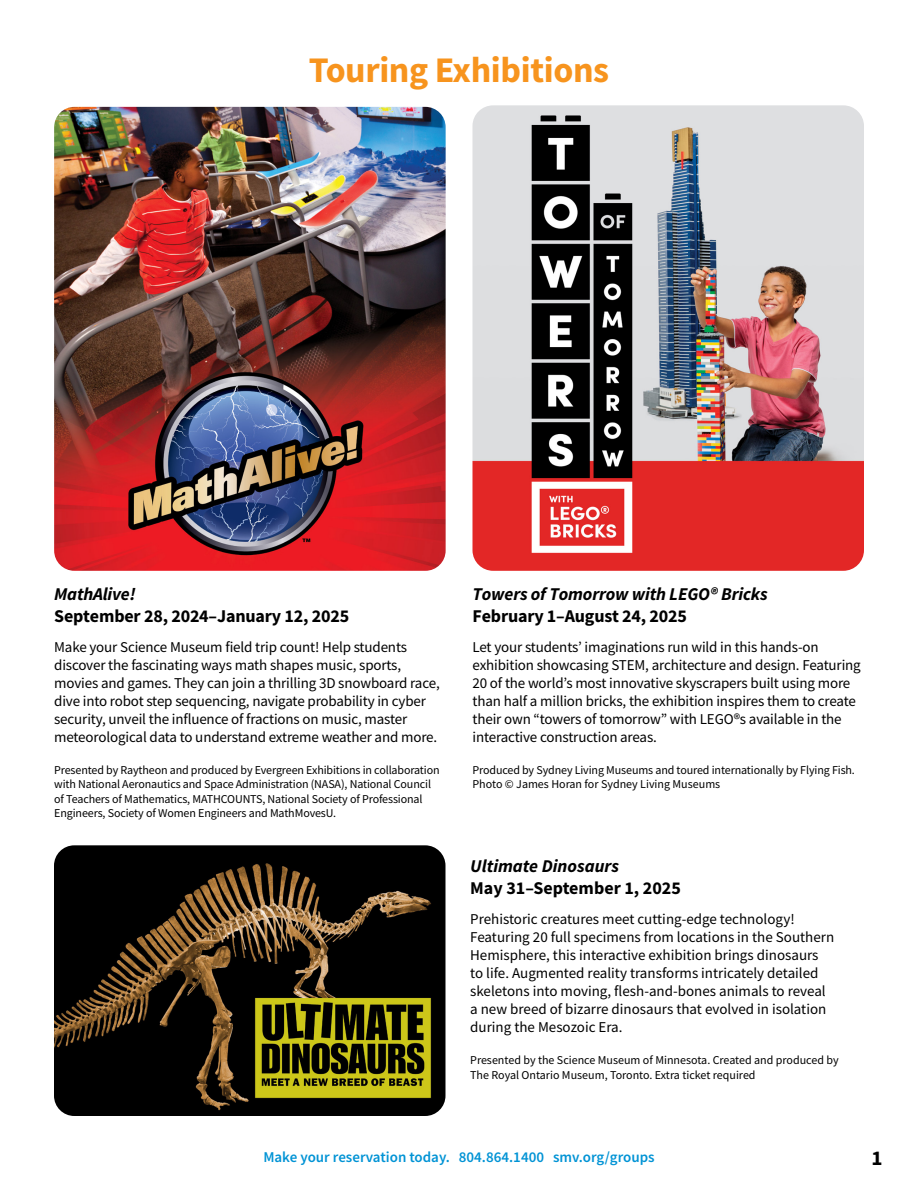
<style>
.page{position:relative;width:918px;height:1188px;background:#fff}
.page>*{position:absolute;margin:0;border:0;box-sizing:border-box;transform-origin:0 0}
.t1{font:700 36px "Source Sans Pro";letter-spacing:-.01em;color:#f7941e}
.t2{font:700 21px "Source Sans Pro";color:#000}
.t3{font:700 18px "Source Sans Pro";letter-spacing:-.01em;color:#000}
.t4{font:italic 700 18px "Source Sans Pro";letter-spacing:-.01em;color:#000}
.t5{font:15px/18px "Source Sans Pro";letter-spacing:-.01em;color:#000}
.t6{font:600 15px "Source Sans Pro";color:#0093d5}
.t7{font:12px/14.4px "Source Sans Pro";letter-spacing:-.01em;color:#000}
</style>
<div class="page">
<img style="left:54px;top:107px;width:392px;height:464px">
<img style="left:472px;top:105px;width:392px;height:466px">
<img style="left:54px;top:845px;width:392px;height:271px">
<p class="t1" style="left:309px;top:46px;width:302px">Touring Exhibitions</p>
<p class="t4" style="left:54px;top:582px;width:83px">MathAlive!</p>
<p class="t3" style="left:54px;top:603px;width:297px">September 28, 2024–January 12, 2025</p>
<p class="t5" style="left:54px;top:637px;width:387px">Make your Science Museum field trip count! Help students discover the fascinating ways math shapes music, sports, movies and games. They can join a thrilling 3D snowboard race, dive into robot step sequencing, navigate probability in cyber security, unveil the influence of fractions on music, master meteorological data to understand extreme weather and more.</p>
<p class="t7" style="left:54px;top:763px;width:387px">Presented by Raytheon and produced by Evergreen Exhibitions in collaboration with National Aeronautics and Space Administration (NASA), National Council of Teachers of Mathematics, MATHCOUNTS, National Society of Professional Engineers, Society of Women Engineers and MathMovesU.</p>
<p class="t4" style="left:472px;top:582px;width:297px">Towers of Tomorrow with LEGO® Bricks</p>
<p class="t3" style="left:472px;top:603px;width:216px">February 1–August 24, 2025</p>
<p class="t5" style="left:472px;top:637px;width:390px">Let your students’ imaginations run wild in this hands-on exhibition showcasing STEM, architecture and design. Featuring 20 of the world’s most innovative skyscrapers built using more than half a million bricks, the exhibition inspires them to create their own “towers of tomorrow” with LEGO®s available in the interactive construction areas.</p>
<p class="t7" style="left:472px;top:763px;width:384px">Produced by Sydney Living Museums and toured internationally by Flying Fish.</p>
<p class="t7" style="left:472px;top:777px;width:249px">Photo © James Horan for Sydney Living Museums</p>
<p class="t4" style="left:470px;top:854px;width:150px">Ultimate Dinosaurs</p>
<p class="t3" style="left:470px;top:876px;width:212px">May 31–September 1, 2025</p>
<p class="t5" style="left:470px;top:910px;width:366px">Prehistoric creatures meet cutting-edge technology!<br>Featuring 20 full specimens from locations in the Southern Hemisphere, this interactive exhibition brings dinosaurs to life. Augmented reality transforms intricately detailed skeletons into moving, flesh-and-bones animals to reveal a new breed of bizarre dinosaurs that evolved in isolation during the Mesozoic Era.</p>
<p class="t7" style="left:470px;top:1053px;width:370px">Presented by the Science Museum of Minnesota. Created and produced by<br>The Royal Ontario Museum, Toronto. Extra ticket required</p>
<p class="t6" style="left:263px;top:1147px;width:393px">Make your reservation today. 804.864.1400 smv.org/groups</p>
<p class="t2" style="left:872px;top:1144px;width:13px">1</p>
</div>
